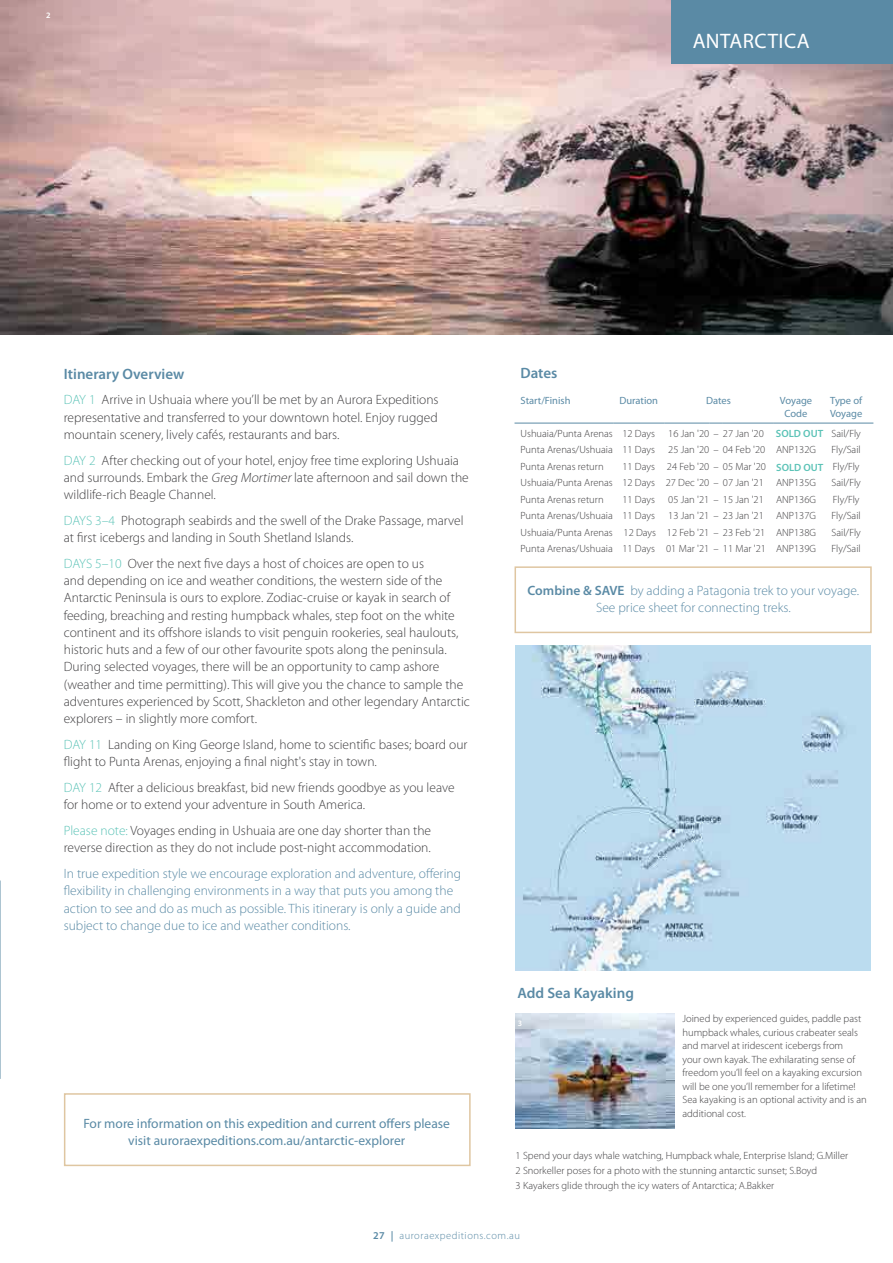
<style>
.page{position:relative;width:893px;height:1263px;background:#fff}
.page>*{position:absolute;margin:0;border:0;box-sizing:border-box;transform-origin:0 0}
.t1{font:21px "Myriad Pro";letter-spacing:.02em;color:#fff}
.t2{font:600 15px "Myriad Pro";color:#5a8aa5}
.t3{font:300 13.5px/17.2px "Myriad Pro";color:#403f41}
.t4{font:300 13.5px/17.2px "Myriad Pro";color:#5a8aa5}
.t5{font:13.5px/17.2px "Myriad Pro";color:#5a8aa5;text-align:center}
.t6{font:300 10.5px/16.5px "Myriad Pro";color:#403f41}
.t7{font:10.5px/12.6px "Myriad Pro";color:#5a8aa5;text-align:center}
.t8{font:300 10.5px "Myriad Pro";letter-spacing:.05em;color:#5a8aa5}
.t9{font:600 10.5px "Myriad Pro";color:#5cc3b7}
.t10{font:600 8.25px "Myriad Pro";color:#fff}
.s1{color:#5cc3b7}
.s2{font-style:italic}
.s3{font-weight:600}
</style>
<div class="page">
<img style="left:0;top:0;width:893px;height:334px">
<div style="left:672px;top:0;width:221px;height:63px;background:#5a8aa5"></div>
<img style="left:515px;top:1013px;width:159px;height:116px">
<hr style="left:514px;top:423px;width:99px;height:1px;background:#5a8aa5">
<hr style="left:613px;top:423px;width:51px;height:1px;background:#5a8aa5">
<hr style="left:664px;top:423px;width:45px;height:1px;background:#5a8aa5">
<svg style="left:709px;top:423px;width:14px;height:1px"></svg>
<hr style="left:723px;top:423px;width:50px;height:1px;background:#5a8aa5">
<hr style="left:773px;top:423px;width:46px;height:1px;background:#5a8aa5">
<hr style="left:819px;top:423px;width:54px;height:1px;background:#5a8aa5">
<img style="left:516px;top:645px;width:355px;height:325px">
<div style="left:514px;top:566px;width:358px;height:67px;border:2px solid #dfc6a1"></div>
<div style="left:64px;top:1093px;width:407px;height:73px;border:2px solid #dfc6a1"></div>
<p class="t10" style="left:46px;top:12px;width:6px">2</p>
<h1 class="t1" style="left:693px;top:32px;width:118px">ANTARCTICA</h1>
<p class="t2" style="left:64px;top:366px;width:122px">Itinerary Overview</p>
<p class="t3" style="left:64px;top:392px;width:376px;text-align:justify"><span class="s1">DAY 1</span> Arrive in Ushuaia where you’ll be met by an Aurora Expeditions representative and transferred to your downtown hotel. Enjoy rugged mountain scenery, lively cafés, restaurants and bars.</p>
<p class="t3" style="left:64px;top:452px;width:406px"><span class="s1">DAY 2</span> After checking out of your hotel, enjoy free time exploring Ushuaia and surrounds. Embark the <span class="s2">Greg Mortimer</span>late afternoon and sail down the wildlife-rich Beagle Channel.</p>
<p class="t3" style="left:64px;top:512px;width:401px"><span class="s1">DAYS 3–4</span> Photograph seabirds and the swell of the Drake Passage, marvel at first icebergs and landing in South Shetland Islands.</p>
<p class="t3" style="left:64px;top:555px;width:408px"><span class="s1">DAYS 5–10</span> Over the next five days a host of choices are open to us<br>and depending on ice and weather conditions, the western side of the Antarctic Peninsula is ours to explore. Zodiac-cruise or kayak in search of feeding, breaching and resting humpback whales, step foot on the white continent and its offshore islands to visit penguin rookeries, seal haulouts, historic huts and a few of our other favourite spots along the peninsula.<br>During selected voyages, there will be an opportunity to camp ashore (weather and time permitting). This will give you the chance to sample the adventures experienced by Scott, Shackleton and other legendary Antarctic explorers – in slightly more comfort.</p>
<p class="t3" style="left:64px;top:736px;width:405px"><span class="s1">DAY 11</span> Landing on King George Island, home to scientific bases; board our flight to Punta Arenas, enjoying a final night's stay in town.</p>
<p class="t3" style="left:64px;top:779px;width:392px"><span class="s1">DAY 12</span> After a delicious breakfast, bid new friends goodbye as you leave for home or to extend your adventure in South America.</p>
<p class="t3" style="left:64px;top:822px;width:369px"><span class="s1">Please note:</span> Voyages ending in Ushuaia are one day shorter than the reverse direction as they do not include post-night accommodation.</p>
<p class="t4" style="left:64px;top:865px;width:399px">In true expedition style we encourage exploration and adventure, offering flexibility in challenging environments in a way that puts you among the action to see and do as much as possible. This itinerary is only a guide and subject to change due to ice and weather conditions.</p>
<p class="t5" style="left:83px;top:1116px;width:368px">For more information on this expedition and current offers please visit auroraexpeditions.com.au/antarctic-explorer</p>
<p class="t2" style="left:520px;top:366px;width:38px">Dates</p>
<p class="t7" style="left:520px;top:396px;width:52px">Start/Finish</p>
<p class="t7" style="left:619px;top:396px;width:40px">Duration</p>
<p class="t7" style="left:706px;top:396px;width:26px">Dates</p>
<p class="t7" style="left:780px;top:396px;width:34px">Voyage<br>Code</p>
<p class="t7" style="left:830px;top:396px;width:34px;text-align:left">Type of<br>Voyage</p>
<p class="t6" style="left:520px;top:426px;width:94px">Ushuaia/Punta Arenas<br>Punta Arenas/Ushuaia<br>Punta Arenas return<br>Ushuaia/Punta Arenas<br>Punta Arenas return<br>Punta Arenas/Ushuaia<br>Ushuaia/Punta Arenas<br>Punta Arenas/Ushuaia</p>
<p class="t6" style="left:622px;top:425px;width:35px;text-align:justify">12 Days 11 Days 11 Days 12 Days 11 Days 11 Days 12 Days 11 Days</p>
<p class="t6" style="left:666px;top:425px;width:102px">16 Jan '20 – 27 Jan '20<br>25 Jan '20 – 04 Feb '20<br>24 Feb '20 – 05 Mar '20<br>27 Dec '20 – 07 Jan '21<br>05 Jan '21 – 15 Jan '21<br>13 Jan '21 – 23 Jan '21<br>12 Feb '21 – 23 Feb '21<br>01 Mar '21 – 11 Mar '21</p>
<p class="t6" style="left:832px;top:425px;width:31px">Sail/Fly<br>Fly/Sail<br>Fly/Fly<br>Sail/Fly<br>Fly/Fly<br>Fly/Sail<br>Sail/Fly<br>Fly/Sail</p>
<p class="t9" style="left:776px;top:428px;width:49px">SOLD OUT</p>
<p class="t9" style="left:776px;top:462px;width:49px">SOLD OUT</p>
<p class="t6" style="left:776px;top:442px;width:42px">ANP132G</p>
<p class="t6" style="left:776px;top:475px;width:42px;text-align:justify">ANP135G ANP136G ANP137G ANP138G ANP139G</p>
<p class="t4" style="left:528px;top:582px;width:333px;text-align:center"><span class="s3">Combine &amp; SAVE</span> by adding a Patagonia trek to your voyage.<br>See price sheet for connecting treks.</p>
<p class="t2" style="left:517px;top:985px;width:118px">Add Sea Kayaking</p>
<p class="t10" style="left:518px;top:1019px;width:6px">3</p>
<p class="t6" style="left:682px;top:1012px;width:186px;line-height:13.5px">Joined by experienced guides, paddle past humpback whales, curious crabeater seals and marvel at iridescent icebergs from<br>your own kayak. The exhilarating sense of freedom you’ll feel on a kayaking excursion will be one you’ll remember for a lifetime!<br>Sea kayaking is an optional activity and is an additional cost.</p>
<p class="t6" style="left:516px;top:1149px;width:334px;line-height:15px">1 Spend your days whale watching, Humpback whale, Enterprise Island; G.Miller<br>2 Snorkeller poses for a photo with the stunning antarctic sunset; S.Boyd<br>3 Kayakers glide through the icy waters of Antarctica; A.Bakker</p>
<p class="t8" style="left:373px;top:1231px;width:148px"><span class="s3">27 |</span> auroraexpeditions.com.au</p>
</div>
